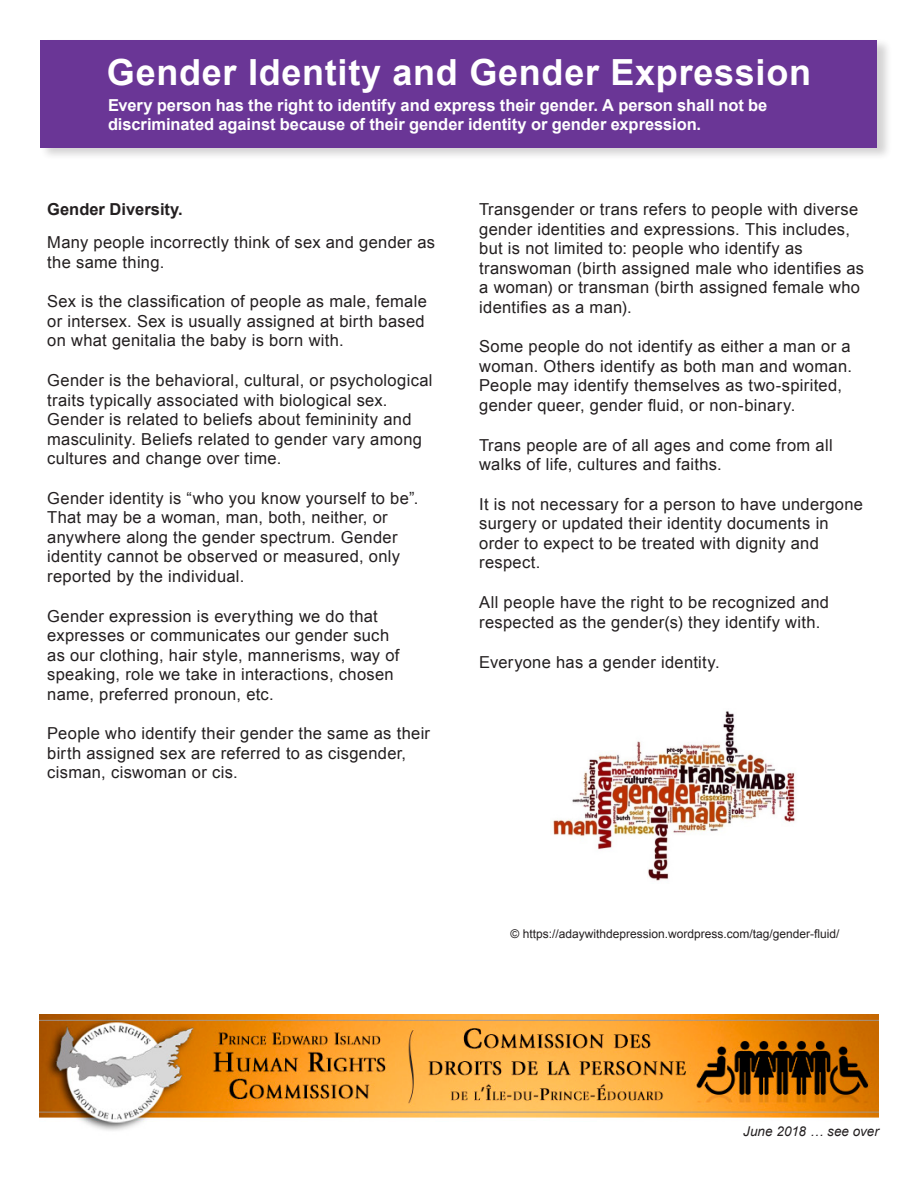
<style>
.page{position:relative;width:918px;height:1188px;background:#fff}
.page>*{position:absolute;margin:0;border:0;box-sizing:border-box;transform-origin:0 0}
.t1{font:700 36px "Arial";letter-spacing:.02em;color:#fff}
.t2{font:16.5px/19.5px "Arial";letter-spacing:.02em;color:#231f20}
.t3{font:700 16.5px/19.5px "Arial";letter-spacing:-.005em;color:#fff}
.t4{font:700 16.5px "Arial";color:#231f20}
.t5{font:italic 13.5px "Arial";letter-spacing:.005em;color:#231f20}
.t6{font:12px "Arial";color:#231f20}
</style>
<div class="page">
<img style="left:39px;top:1014px;width:840px;height:117px">
<div style="left:39px;top:37px;width:853px;height:124px;background:#231f20;opacity:.2"></div>
<div style="left:40px;top:40px;width:838px;height:108px;background:#6a3696"></div>
<img style="left:553px;top:711px;width:243px;height:170px">
<p class="t1" style="left:107px;top:48px;width:706px">Gender Identity and Gender Expression</p>
<p class="t3" style="left:108px;top:96px;width:661px">Every person has the right to identify and express their gender. A person shall not be discriminated against because of their gender identity or gender expression.</p>
<p class="t4" style="left:47px;top:198px;width:137px">Gender Diversity.</p>
<p class="t2" style="left:47px;top:233px;width:389px">Many people incorrectly think of sex and gender as the same thing.</p>
<p class="t2" style="left:47px;top:292px;width:381px">Sex is the classification of people as male, female or intersex. Sex is usually assigned at birth based on what genitalia the baby is born with.</p>
<p class="t2" style="left:47px;top:371px;width:387px">Gender is the behavioral, cultural, or psychological traits typically associated with biological sex.<br>Gender is related to beliefs about femininity and masculinity. Beliefs related to gender vary among cultures and change over time.</p>
<p class="t2" style="left:47px;top:488px;width:373px">Gender identity is “who you know yourself to be”.<br>That may be a woman, man, both, neither, or anywhere along the gender spectrum. Gender identity cannot be observed or measured, only reported by the individual.</p>
<p class="t2" style="left:47px;top:606px;width:354px">Gender expression is everything we do that expresses or communicates our gender such as our clothing, hair style, mannerisms, way of speaking, role we take in interactions, chosen name, preferred pronoun, etc.</p>
<p class="t2" style="left:47px;top:724px;width:384px">People who identify their gender the same as their birth assigned sex are referred to as cisgender, cisman, ciswoman or cis.</p>
<p class="t2" style="left:479px;top:200px;width:386px">Transgender or trans refers to people with diverse gender identities and expressions. This includes, but is not limited to: people who identify as transwoman (birth assigned male who identifies as a woman) or transman (birth assigned female who identifies as a man).</p>
<p class="t2" style="left:479px;top:337px;width:374px">Some people do not identify as either a man or a woman. Others identify as both man and woman.<br>People may identify themselves as two-spirited, gender queer, gender fluid, or non-binary.</p>
<p class="t2" style="left:479px;top:435px;width:355px">Trans people are of all ages and come from all walks of life, cultures and faiths.</p>
<p class="t2" style="left:479px;top:494px;width:385px">It is not necessary for a person to have undergone surgery or updated their identity documents in order to expect to be treated with dignity and respect.</p>
<p class="t2" style="left:479px;top:593px;width:351px">All people have the right to be recognized and respected as the gender(s) they identify with.</p>
<p class="t2" style="left:479px;top:652px;width:242px">Everyone has a gender identity.</p>
<p class="t6" style="left:510px;top:926px;width:330px">© https://adaywithdepression.wordpress.com/tag/gender-fluid/</p>
<p class="t5" style="left:743px;top:1123px;width:137px">June 2018 … see over</p>
</div>
